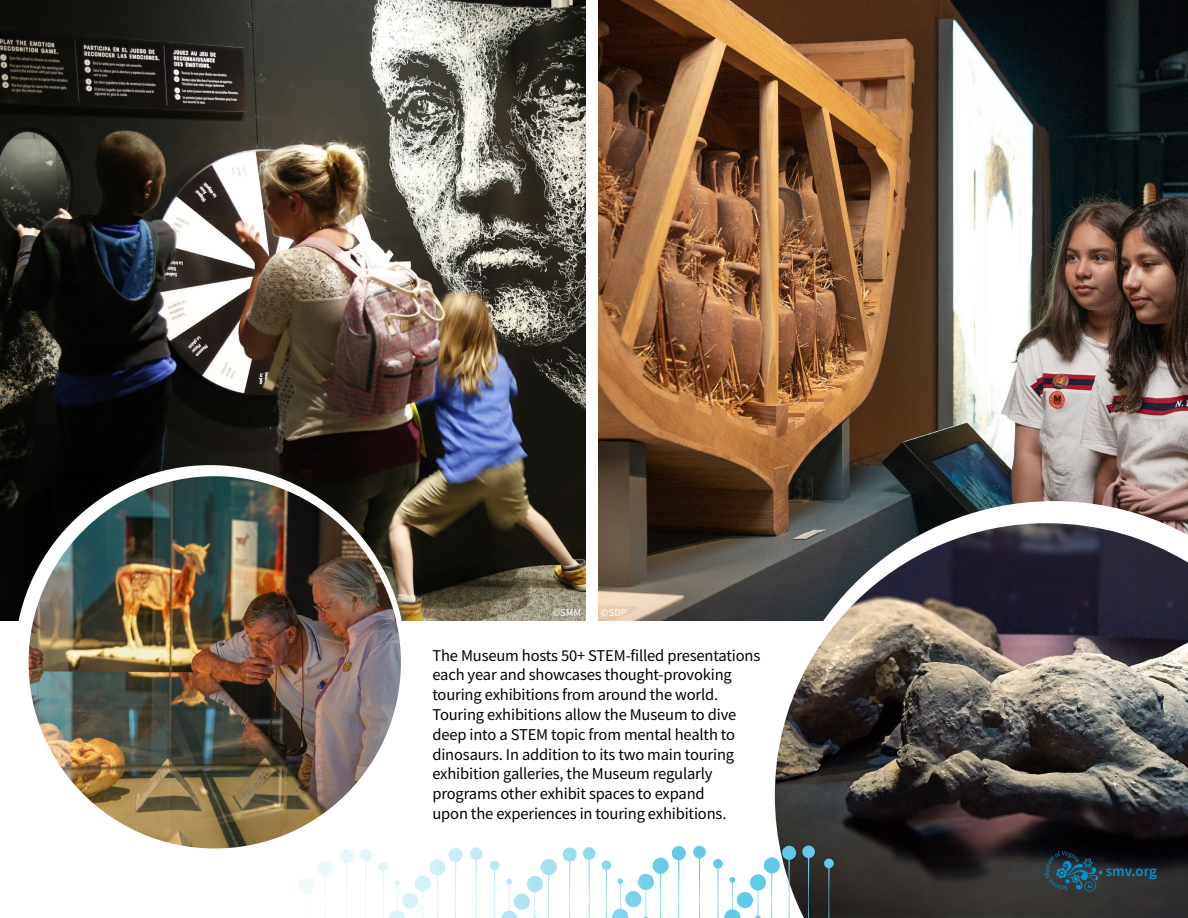
<style>
.page{position:relative;width:1188px;height:918px;background:#fff}
.page>*{position:absolute;margin:0;border:0;box-sizing:border-box;transform-origin:0 0}
.t1{font:16.5px/19.8px "Source Sans Pro";letter-spacing:-.01em;color:#000}
.t2{font:600 15px "Source Sans Pro";color:#0093d5}
.t3{font:10.5px "Source Sans Pro";color:#fff}
</style>
<div class="page">
<img style="left:0;top:0;width:585px;height:621px">
<img style="left:598px;top:0;width:590px;height:621px">
<svg style="left:772px;top:501px;width:416px;height:417px"></svg>
<div style="left:14px;top:465px;width:392px;height:392px;background:#fff;border-radius:50%"></div>
<img style="left:775px;top:523px;width:413px;height:395px">
<svg style="left:1045px;top:851px;width:57px;height:41px;background:#22414f"></svg>
<div style="left:563px;top:848px;width:14px;height:14px;background:#9cddef;border-radius:50%"></div>
<svg style="left:583px;top:847px;width:12px;height:13px"></svg>
<svg style="left:602px;top:860px;width:9px;height:10px"></svg>
<svg style="left:653px;top:858px;width:16px;height:16px"></svg>
<div style="left:672px;top:846px;width:14px;height:14px;background:#61cae6;border-radius:50%"></div>
<div style="left:693px;top:846px;width:13px;height:12px;background:#61cae6;border-radius:50%"></div>
<div style="left:713px;top:859px;width:10px;height:10px;background:#61cae6;border-radius:50%"></div>
<svg style="left:638px;top:874px;width:16px;height:16px"></svg>
<div style="left:625px;top:891px;width:16px;height:16px;background:#79d2e9;border-radius:50%"></div>
<div style="left:737px;top:892px;width:16px;height:16px;background:#61cae6;border-radius:50%"></div>
<div style="left:750px;top:874px;width:16px;height:16px;background:#61cae6;border-radius:50%"></div>
<div style="left:764px;top:857px;width:16px;height:17px;background:#61cae6;border-radius:50%"></div>
<div style="left:782px;top:846px;width:14px;height:14px;background:#61cae6;border-radius:50%"></div>
<div style="left:802px;top:846px;width:13px;height:12px;background:#61cae6;border-radius:50%"></div>
<div style="left:824px;top:859px;width:10px;height:9px;background:#61cae6;border-radius:50%"></div>
<div style="left:317px;top:861px;width:16px;height:16px;background:#edf8fc;border-radius:50%"></div>
<div style="left:339px;top:849px;width:15px;height:14px;background:#e8f7fb;border-radius:50%"></div>
<div style="left:360px;top:849px;width:12px;height:12px;background:#e4f6fa;border-radius:50%"></div>
<div style="left:378px;top:862px;width:10px;height:10px;background:#e0f4fa;border-radius:50%"></div>
<div style="left:429px;top:859px;width:16px;height:16px;background:#d1eff7;border-radius:50%"></div>
<div style="left:449px;top:848px;width:14px;height:14px;background:#caedf6;border-radius:50%"></div>
<svg style="left:470px;top:847px;width:13px;height:13px"></svg>
<svg style="left:490px;top:861px;width:10px;height:9px"></svg>
<svg style="left:415px;top:875px;width:16px;height:17px"></svg>
<div style="left:402px;top:893px;width:16px;height:16px;background:#d8f2f8;border-radius:50%"></div>
<div style="left:514px;top:894px;width:16px;height:16px;background:#b0e4f2;border-radius:50%"></div>
<svg style="left:527px;top:876px;width:16px;height:16px"></svg>
<div style="left:541px;top:859px;width:16px;height:16px;background:#a5e0f0;border-radius:50%"></div>
<svg style="left:828px;top:868px;width:2px;height:50px"></svg>
<svg style="left:808px;top:858px;width:1px;height:60px"></svg>
<svg style="left:788px;top:859px;width:2px;height:59px"></svg>
<svg style="left:771px;top:873px;width:1px;height:45px"></svg>
<svg style="left:755px;top:890px;width:6px;height:28px"></svg>
<svg style="left:717px;top:862px;width:23px;height:56px"></svg>
<svg style="left:699px;top:858px;width:1px;height:60px"></svg>
<svg style="left:678px;top:860px;width:2px;height:58px"></svg>
<svg style="left:660px;top:862px;width:1px;height:56px"></svg>
<svg style="left:643px;top:880px;width:6px;height:38px"></svg>
<svg style="left:588px;top:852px;width:2px;height:66px"></svg>
<svg style="left:569px;top:862px;width:1px;height:56px"></svg>
<svg style="left:606px;top:865px;width:22px;height:53px"></svg>
<svg style="left:548px;top:875px;width:1px;height:43px"></svg>
<svg style="left:532px;top:879px;width:6px;height:39px"></svg>
<svg style="left:494px;top:863px;width:1px;height:55px"></svg>
<svg style="left:501px;top:879px;width:16px;height:39px"></svg>
<svg style="left:476px;top:853px;width:1px;height:65px"></svg>
<svg style="left:455px;top:862px;width:1px;height:56px"></svg>
<svg style="left:437px;top:875px;width:1px;height:43px"></svg>
<svg style="left:422px;top:881px;width:1px;height:37px"></svg>
<svg style="left:365px;top:861px;width:2px;height:57px"></svg>
<svg style="left:346px;top:863px;width:1px;height:55px"></svg>
<svg style="left:383px;top:870px;width:22px;height:48px"></svg>
<svg style="left:325px;top:877px;width:1px;height:41px"></svg>
<div style="left:298px;top:878px;width:16px;height:16px;background:#f0fafc;border-radius:50%"></div>
<img style="left:29px;top:476px;width:372px;height:372px;border-radius:186px">
<p class="t3" style="left:553px;top:606px;width:30px">©SMM</p>
<p class="t3" style="left:601px;top:606px;width:27px">©SDP</p>
<p class="t1" style="left:432px;top:645px;width:329px">The Museum hosts 50+ STEM-filled presentations each year and showcases thought-provoking touring exhibitions from around the world.<br>Touring exhibitions allow the Museum to dive deep into a STEM topic from mental health to dinosaurs. In addition to its two main touring exhibition galleries, the Museum regularly programs other exhibit spaces to expand<br>upon the experiences in touring exhibitions.</p>
<p class="t2" style="left:1106px;top:862px;width:53px">smv.org</p>
</div>
